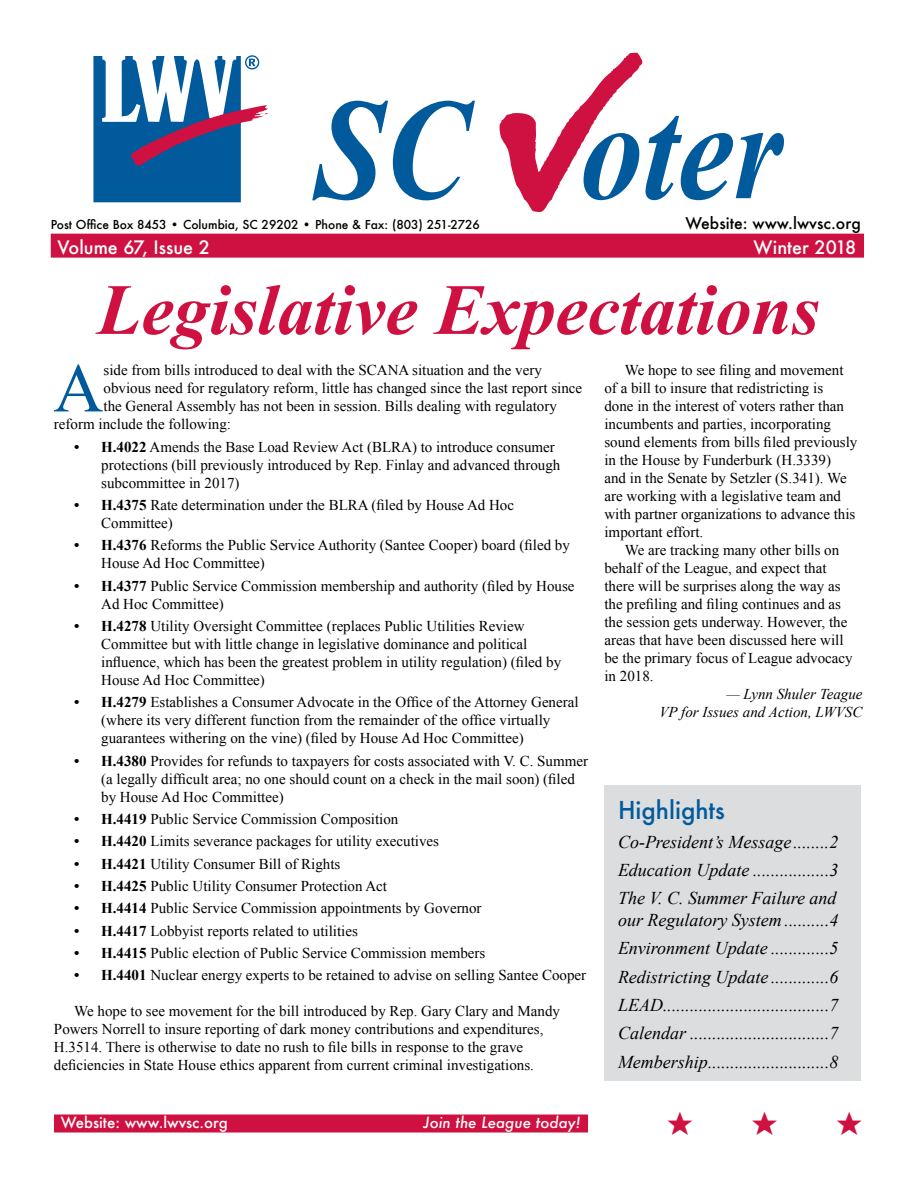
<style>
.page{position:relative;width:918px;height:1188px;background:#fff}
.page>*{position:absolute;margin:0;border:0;box-sizing:border-box;transform-origin:0 0}
.t1{font:italic 700 144px "Times New Roman";color:#005a9c;scale:.87 1}
.t2{font:italic 700 72px "Times New Roman";color:#ce1141}
.t3{font:69.3px "Times New Roman";color:#005a9c}
.t4{font:39px "Carta";color:#ce1141}
.t5{font:500 24px "Futura";color:#005a9c}
.t6{font:italic 18px/28.3px "Times New Roman";color:#000;text-align:justify}
.t7{font:500 18px "Futura";color:#fff}
.t8{font:500 15.75px "Futura";color:#000}
.t9{font:15px/18px "Times New Roman";color:#000}
.t10{font:italic 15px/18px "Times New Roman";color:#000;text-align:right}
.t11{font:500 15px "Futura";color:#fff}
.t12{font:italic 500 15px "Futura";color:#fff}
.t13{font:500 12px "Futura";color:#000}
.s1{font-weight:700}
</style>
<div class="page">
<div style="left:51px;top:234px;width:813px;height:24px;background:#ce1141"></div>
<svg style="left:93px;top:55px;width:175px;height:147px"></svg>
<svg style="left:499px;top:52px;width:144px;height:160px"></svg>
<div style="left:54px;top:1115px;width:534px;height:18px;background:#ce1141"></div>
<div style="left:604px;top:786px;width:257px;height:295px;background:#dcddde"></div>
<h1 class="t1" style="left:315px;top:50px;width:178px">SC</h1>
<h1 class="t1" style="left:580px;top:50px;width:233px">oter</h1>
<p class="t13" style="left:51px;top:217px;width:431px">Post Office Box 8453 • Columbia, SC 29202 • Phone &amp; Fax: (803) 251-2726</p>
<p class="t8" style="left:685px;top:213px;width:177px">Website: www.lwvsc.org</p>
<p class="t7" style="left:58px;top:235px;width:154px">Volume 67, Issue 2</p>
<p class="t7" style="left:754px;top:235px;width:104px">Winter 2018</p>
<h2 class="t2" style="left:98px;top:260px;width:724px">Legislative Expectations</h2>
<h3 class="t3" style="left:53px;top:342px;width:52px">A</h3>
<p class="t9" style="left:104px;top:361px;width:440px">side from bills introduced to deal with the SCANA situation and the very</p>
<p class="t9" style="left:104px;top:379px;width:480px">obvious need for regulatory reform, little has changed since the last report since</p>
<p class="t9" style="left:104px;top:397px;width:455px">the General Assembly has not been in session. Bills dealing with regulatory</p>
<p class="t9" style="left:54px;top:415px;width:179px">reform include the following:</p>
<p class="t9" style="left:101px;top:438px;width:461px;text-indent:-27px"><span class="s1">• H.4022</span> Amends the Base Load Review Act (BLRA) to introduce consumer protections (bill previously introduced by Rep. Finlay and advanced through subcommittee in 2017)</p>
<p class="t9" style="left:101px;top:496px;width:414px;text-indent:-27px"><span class="s1">• H.4375</span> Rate determination under the BLRA (filed by House Ad Hoc<br>Committee)</p>
<p class="t9" style="left:101px;top:536px;width:470px;text-indent:-27px"><span class="s1">• H.4376</span> Reforms the Public Service Authority (Santee Cooper) board (filed by<br>House Ad Hoc Committee)</p>
<p class="t9" style="left:101px;top:576px;width:475px;text-indent:-27px"><span class="s1">• H.4377</span> Public Service Commission membership and authority (filed by House<br>Ad Hoc Committee)</p>
<p class="t9" style="left:101px;top:617px;width:461px;text-indent:-27px"><span class="s1">• H.4278</span> Utility Oversight Committee (replaces Public Utilities Review Committee but with little change in legislative dominance and political influence, which has been the greatest problem in utility regulation) (filed by House Ad Hoc Committee)</p>
<p class="t9" style="left:101px;top:693px;width:479px;text-indent:-27px"><span class="s1">• H.4279</span> Establishes a Consumer Advocate in the Office of the Attorney General (where its very different function from the remainder of the office virtually guarantees withering on the vine) (filed by House Ad Hoc Committee)</p>
<p class="t9" style="left:101px;top:751px;width:488px;text-indent:-27px"><span class="s1">• H.4380</span> Provides for refunds to taxpayers for costs associated with V. C. Summer (a legally difficult area; no one should count on a check in the mail soon) (filed by House Ad Hoc Committee)</p>
<p class="t9" style="left:74px;top:810px;width:326px"><span class="s1">• H.4419</span> Public Service Commission Composition</p>
<p class="t9" style="left:74px;top:832px;width:366px"><span class="s1">• H.4420</span> Limits severance packages for utility executives</p>
<p class="t9" style="left:74px;top:854px;width:268px"><span class="s1">• H.4421</span> Utility Consumer Bill of Rights</p>
<p class="t9" style="left:74px;top:877px;width:314px"><span class="s1">• H.4425</span> Public Utility Consumer Protection Act</p>
<p class="t9" style="left:74px;top:899px;width:409px"><span class="s1">• H.4414</span> Public Service Commission appointments by Governor</p>
<p class="t9" style="left:74px;top:921px;width:285px"><span class="s1">• H.4417</span> Lobbyist reports related to utilities</p>
<p class="t9" style="left:74px;top:944px;width:413px"><span class="s1">• H.4415</span> Public election of Public Service Commission members</p>
<p class="t9" style="left:74px;top:966px;width:514px"><span class="s1">• H.4401</span> Nuclear energy experts to be retained to advise on selling Santee Cooper</p>
<p class="t9" style="left:54px;top:1002px;width:508px;text-indent:20px">We hope to see movement for the bill introduced by Rep. Gary Clary and Mandy Powers Norrell to insure reporting of dark money contributions and expenditures, H.3514. There is otherwise to date no rush to file bills in response to the grave deficiencies in State House ethics apparent from current criminal investigations.</p>
<p class="t9" style="left:604px;top:361px;width:254px;text-indent:20px">We hope to see filing and movement of a bill to insure that redistricting is<br>done in the interest of voters rather than incumbents and parties, incorporating sound elements from bills filed previously in the House by Funderburk (H.3339)<br>and in the Senate by Setzler (S.341). We are working with a legislative team and with partner organizations to advance this important effort.</p>
<p class="t9" style="left:604px;top:541px;width:250px;text-indent:20px">We are tracking many other bills on behalf of the League, and expect that there will be surprises along the way as the prefiling and filing continues and as the session gets underway. However, the areas that have been discussed here will be the primary focus of League advocacy in 2018.</p>
<p class="t10" style="left:659px;top:685px;width:205px">— Lynn Shuler Teague<br>VP for Issues and Action, LWVSC</p>
<h3 class="t5" style="left:618px;top:794px;width:108px">Highlights</h3>
<p class="t6" style="left:618px;top:827px;width:222px">Co-President’s Message ........2<br>Education Update .................3<br>The V. C. Summer Failure and</p>
<p class="t6" style="left:618px;top:905px;width:222px">our Regulatory System..........4<br>Environment Update .............5<br>Redistricting Update .............6<br>LEAD.....................................7<br>Calendar ...............................7<br>Membership...........................8</p>
<p class="t11" style="left:61px;top:1112px;width:168px">Website: www.lwvsc.org</p>
<p class="t12" style="left:423px;top:1112px;width:159px">Join the League today!</p>
<h3 class="t4" style="left:666px;top:1103px;width:29px">e</h3>
<h3 class="t4" style="left:751px;top:1103px;width:29px">e</h3>
<h3 class="t4" style="left:836px;top:1103px;width:29px">e</h3>
</div>
